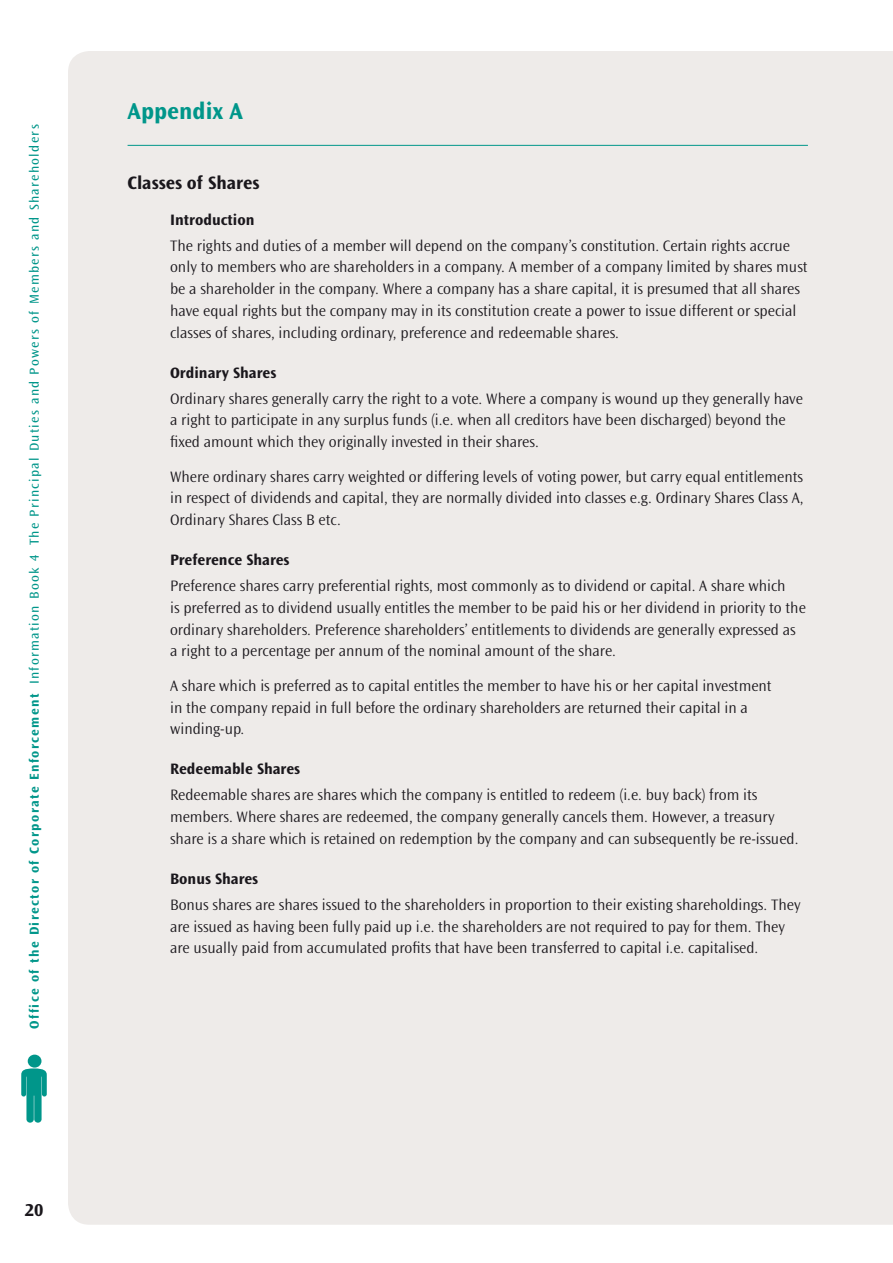
<style>
.page{position:relative;width:893px;height:1263px;background:#fff}
.page>*{position:absolute;margin:0;border:0;box-sizing:border-box;transform-origin:0 0}
.Head_0{font:700 24px "Ocean Sans Std";color:#00968a}
.Head_00_0B4{font:700 18.75px "Ocean Sans Std";color:#1a171c}
.t1{font:700 18px "Ocean Sans Std";color:#1a171c}
.Bodytext_10__3{font:300 15.75px/21.8px "Ocean Sans Std";color:#1a171c}
.Head_000{font:700 15.75px "Ocean Sans Std";color:#1a171c}
.t2{font:13.5px "Ocean Sans Std";letter-spacing:.1em;color:#00968a}
.s1{font-weight:700}
</style>
<div class="page">
<div style="left:68px;top:51px;width:825px;height:1174px;background:#eeebe9"></div>
<hr style="left:128px;top:145px;width:680px;height:1px;background:#00968a">
<svg style="left:21px;top:1068px;width:26px;height:55px"></svg>
<div style="left:28px;top:1054px;width:13px;height:13px;background:#00968a;border-radius:50%"></div>
<p class="t2" style="left:27px;top:1029px;width:906px;rotate:-90deg"><span class="s1">Office of the Director of Corporate Enforcement</span> Information Book 4 The Principal Duties and Powers of Members and Shareholders</p>
<p class="t1" style="left:25px;top:1200px;width:20px">20</p>
<p class="Head_0" style="left:128px;top:98px;width:117px">Appendix A</p>
<p class="Head_00_0B4" style="left:128px;top:172px;width:133px">Classes of Shares</p>
<p class="Head_000" style="left:170px;top:210px;width:86px">Introduction</p>
<p class="Bodytext_10__3" style="left:170px;top:235px;width:639px">The rights and duties of a member will depend on the company’s constitution. Certain rights accrue only to members who are shareholders in a company. A member of a company limited by shares must be a shareholder in the company. Where a company has a share capital, it is presumed that all shares have equal rights but the company may in its constitution create a power to issue different or special classes of shares, including ordinary, preference and redeemable shares.</p>
<p class="Head_000" style="left:170px;top:363px;width:108px">Ordinary Shares</p>
<p class="Bodytext_10__3" style="left:170px;top:388px;width:634px">Ordinary shares generally carry the right to a vote. Where a company is wound up they generally have a right to participate in any surplus funds (i.e. when all creditors have been discharged) beyond the fixed amount which they originally invested in their shares.</p>
<p class="Bodytext_10__3" style="left:170px;top:466px;width:635px;text-align:justify">Where ordinary shares carry weighted or differing levels of voting power, but carry equal entitlements in respect of dividends and capital, they are normally divided into classes e.g. Ordinary Shares Class A, Ordinary Shares Class B etc.</p>
<p class="Head_000" style="left:170px;top:551px;width:121px">Preference Shares</p>
<p class="Bodytext_10__3" style="left:170px;top:575px;width:637px">Preference shares carry preferential rights, most commonly as to dividend or capital. A share which<br>is preferred as to dividend usually entitles the member to be paid his or her dividend in priority to the ordinary shareholders. Preference shareholders’ entitlements to dividends are generally expressed as a right to a percentage per annum of the nominal amount of the share.</p>
<p class="Bodytext_10__3" style="left:170px;top:675px;width:603px">A share which is preferred as to capital entitles the member to have his or her capital investment in the company repaid in full before the ordinary shareholders are returned their capital in a winding-up.</p>
<p class="Head_000" style="left:170px;top:760px;width:132px">Redeemable Shares</p>
<p class="Bodytext_10__3" style="left:170px;top:784px;width:630px">Redeemable shares are shares which the company is entitled to redeem (i.e. buy back) from its members. Where shares are redeemed, the company generally cancels them. However, a treasury share is a share which is retained on redemption by the company and can subsequently be re-issued.</p>
<p class="Head_000" style="left:170px;top:870px;width:90px">Bonus Shares</p>
<p class="Bodytext_10__3" style="left:170px;top:894px;width:632px">Bonus shares are shares issued to the shareholders in proportion to their existing shareholdings. They are issued as having been fully paid up i.e. the shareholders are not required to pay for them. They are usually paid from accumulated profits that have been transferred to capital i.e. capitalised.</p>
</div>
